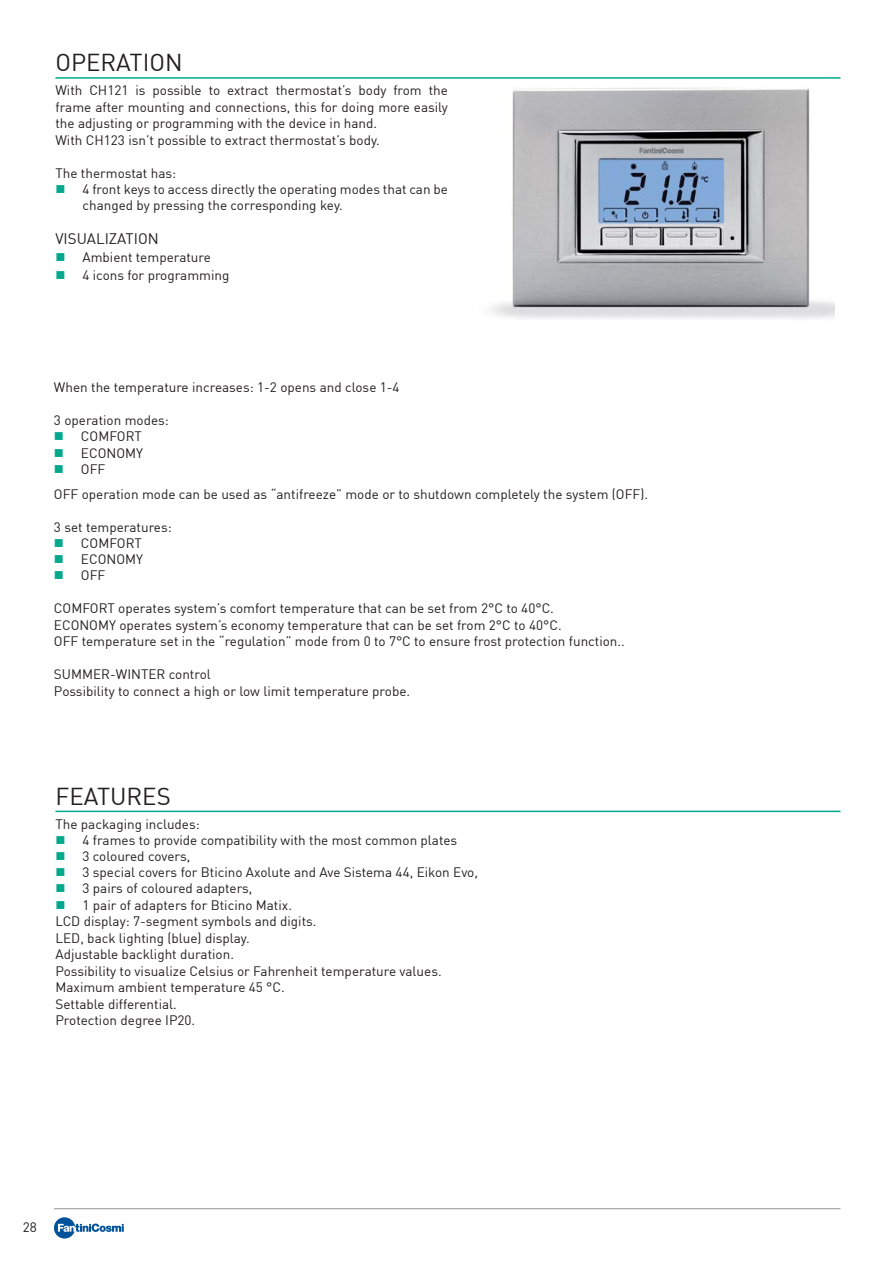
<style>
.page{position:relative;width:893px;height:1263px;background:#fff}
.page>*{position:absolute;margin:0;border:0;box-sizing:border-box;transform-origin:0 0}
.t1{font:24px "DIN";color:#231f20}
.t2{font:15px "DIN";color:#231f20}
.t3{font:13.5px/16.5px "DIN";color:#231f20}
.s1{color:#00a88e}
</style>
<div class="page">
<svg style="left:54px;top:1217px;width:70px;height:22px"></svg>
<hr style="left:54px;top:1208px;width:786px;height:1px;background:#939598">
<img style="left:490px;top:87px;width:344px;height:232px">
<hr style="left:55px;top:77px;width:785px;height:2px;background:#00a88e">
<hr style="left:55px;top:811px;width:785px;height:1px;background:#00a88e">
<h1 class="t1" style="left:55px;top:48px;width:129px">OPERATION</h1>
<p class="t3" style="left:55px;top:82px;width:394px">With CH121 is possible to extract thermostat’s body from the frame after mounting and connections, this for doing more easily the adjusting or programming with the device in hand.<br>With CH123 isn’t possible to extract thermostat’s body.</p>
<p class="t3" style="left:55px;top:164px;width:122px">The thermostat has:</p>
<p class="t3" style="left:82px;top:181px;width:367px;text-indent:-27px"><span class="s1">■</span> 4 front keys to access directly the operating modes that can be changed by pressing the corresponding key.</p>
<p class="t2" style="left:55px;top:229px;width:105px">VISUALIZATION</p>
<p class="t3" style="left:55px;top:249px;width:157px"><span class="s1">■</span> Ambient temperature</p>
<p class="t3" style="left:55px;top:267px;width:176px"><span class="s1">■</span> 4 icons for programming</p>
<p class="t3" style="left:54px;top:379px;width:347px">When the temperature increases: 1-2 opens and close 1-4</p>
<p class="t3" style="left:54px;top:412px;width:116px">3 operation modes:</p>
<p class="t3" style="left:54px;top:428px;width:89px"><span class="s1">■</span> COMFORT</p>
<p class="t3" style="left:54px;top:444px;width:91px"><span class="s1">■</span> ECONOMY</p>
<p class="t3" style="left:54px;top:456px;width:595px;line-height:25px"><span class="s1">■</span> OFF<br>OFF operation mode can be used as “antifreeze” mode or to shutdown completely the system (OFF).</p>
<p class="t3" style="left:54px;top:518px;width:119px">3 set temperatures:</p>
<p class="t3" style="left:54px;top:535px;width:89px"><span class="s1">■</span> COMFORT</p>
<p class="t3" style="left:54px;top:551px;width:91px"><span class="s1">■</span> ECONOMY</p>
<p class="t3" style="left:54px;top:567px;width:53px"><span class="s1">■</span> OFF</p>
<p class="t3" style="left:54px;top:600px;width:572px">COMFORT operates system’s comfort temperature that can be set from 2°C to 40°C.<br>ECONOMY operates system’s economy temperature that can be set from 2°C to 40°C.<br>OFF temperature set in the “regulation” mode from 0 to 7°C to ensure frost protection function..</p>
<p class="t3" style="left:54px;top:666px;width:358px">SUMMER-WINTER control<br>Possibility to connect a high or low limit temperature probe.</p>
<h1 class="t1" style="left:55px;top:781px;width:117px">FEATURES</h1>
<p class="t3" style="left:55px;top:815px;width:146px">The packaging includes:</p>
<p class="t3" style="left:55px;top:831px;width:403px"><span class="s1">■</span> 4 frames to provide compatibility with the most common plates</p>
<p class="t3" style="left:55px;top:848px;width:136px"><span class="s1">■</span> 3 coloured covers,</p>
<p class="t3" style="left:55px;top:864px;width:424px"><span class="s1">■</span> 3 special covers for Bticino Axolute and Ave Sistema 44, Eikon Evo,</p>
<p class="t3" style="left:55px;top:880px;width:199px"><span class="s1">■</span> 3 pairs of coloured adapters,</p>
<p class="t3" style="left:55px;top:896px;width:388px"><span class="s1">■</span> 1 pair of adapters for Bticino Matix.<br>LCD display: 7-segment symbols and digits.<br>LED, back lighting (blue) display.<br>Adjustable backlight duration.<br>Possibility to visualize Celsius or Fahrenheit temperature values.<br>Maximum ambient temperature 45 °C.<br>Settable differential.<br>Protection degree IP20.</p>
<p class="t3" style="left:23px;top:1219px;width:16px">28</p>
</div>
